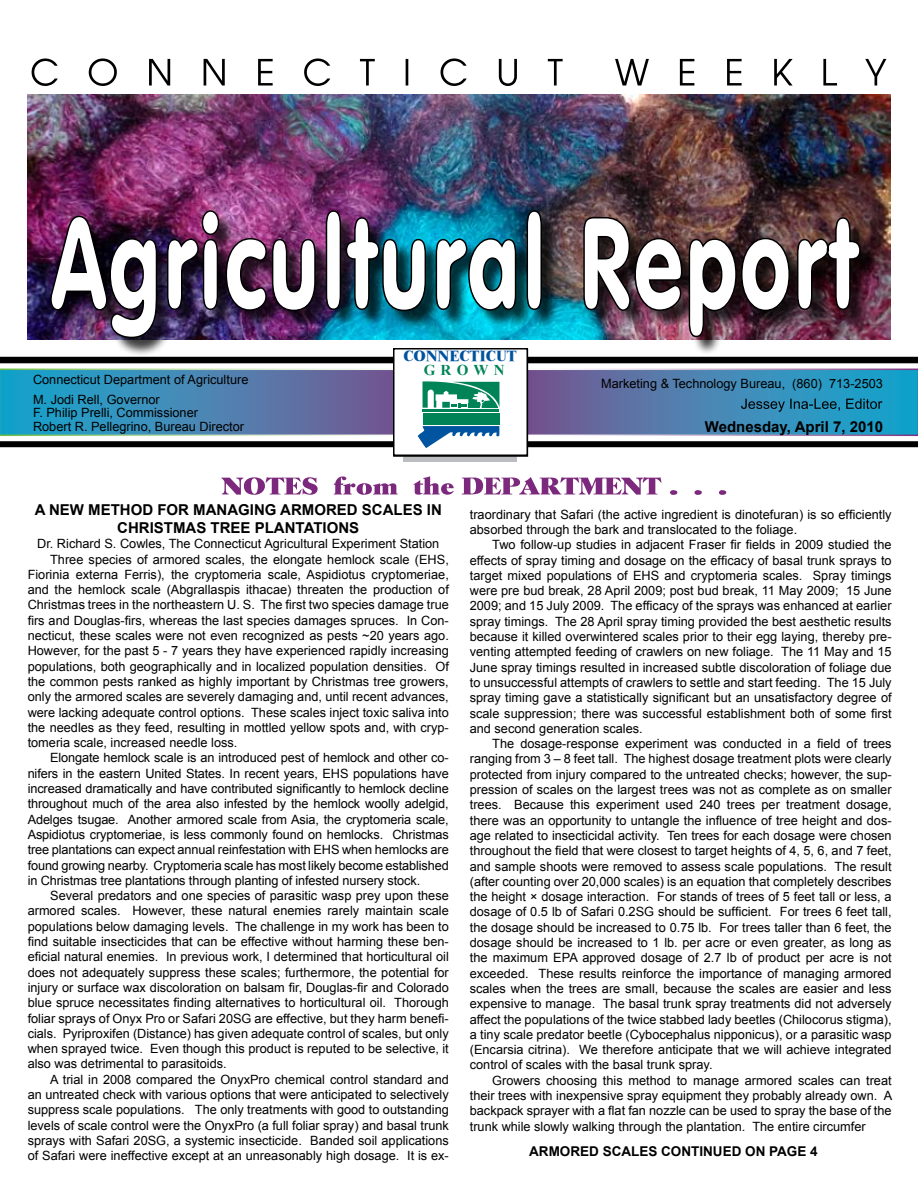
<style>
.page{position:relative;width:918px;height:1188px;background:#fff}
.page>*{position:absolute;margin:0;border:0;box-sizing:border-box;transform-origin:0 0}
.t1{font:700 15px/18px "Arial";color:#000}
.t2{font:800 15px "Times New Roman";color:#00539f}
.t3{font:700 15px "Times New Roman";letter-spacing:.35em;color:#008457}
.t4{font:700 13.5px "Arial";color:#000}
.t5{font:12.75px/15.3px "Arial";color:#000}
</style>
<div class="page">
<svg style="left:0;top:369px;width:918px;height:67px;background:#4b85b1"></svg>
<div style="left:0;top:357px;width:918px;height:6px;background:#000"></div>
<div style="left:0;top:441px;width:918px;height:6px;background:#000"></div>
<div style="left:404px;top:443px;width:113px;height:19px;background:linear-gradient(to right,#bcbdc0,#bcbdc0)"></div>
<svg style="left:32px;top:58px;width:854px;height:28px"></svg>
<div style="left:394px;top:349px;width:133px;height:106px;background:#fff"></div>
<div style="left:393px;top:348px;width:135px;height:108px;border:2px solid #000"></div>
<svg style="left:418px;top:426px;width:81px;height:22px"></svg>
<div style="left:423px;top:419px;width:76px;height:5px;background:#008457"></div>
<div style="left:423px;top:413px;width:76px;height:5px;background:#008457"></div>
<hr style="left:423px;top:409px;width:76px;height:3px;background:#008457">
<svg style="left:422px;top:381px;width:78px;height:27px"></svg>
<img style="left:27px;top:94px;width:864px;height:246px">
<div style="left:52px;top:213px;width:827px;height:143px;background:#000;opacity:.75"></div>
<img style="left:49px;top:210px;width:812px;height:129px">
<svg style="left:334px;top:476px;width:328px;height:18px"></svg>
<svg style="left:741px;top:399px;width:141px;height:13px;background:#237697"></svg>
<p class="t5" style="left:33px;top:370px;width:217px;line-height:19.5px">Connecticut Department of Agriculture<br>M. Jodi Rell, Governor</p>
<p class="t5" style="left:33px;top:406px;width:213px;line-height:13.5px">F. Philip Prelli, Commissioner<br>Robert R. Pellegrino, Bureau Director</p>
<p class="t2" style="left:403px;top:347px;width:115px">CONNECTICUT</p>
<p class="t3" style="left:424px;top:360px;width:82px">GROWN</p>
<p class="t5" style="left:601px;top:376px;width:283px">Marketing &amp; Technology Bureau, (860) 713-2503</p>
<p class="t1" style="left:705px;top:418px;width:180px">WEDNESDAY, APRIL 7, 2010</p>
<p class="t1" style="left:35px;top:501px;width:171px">A NEW METHOD FOR MANA</p>
<p class="t1" style="left:117px;top:501px;width:317px;text-indent:121px">GIN G ARMORED SCALES IN<br>CHRISTMAS TREE PLANTATI</p>
<p class="t1" style="left:327px;top:519px;width:34px">ONS</p>
<p class="t5" style="left:37px;top:536px;width:404px">Dr. Richard S. Cowles, The Connecticut Agricultural Experiment Station</p>
<p class="t5" style="left:50px;top:552px;width:400px">Three species of armored scales, the elongate hemlock scale (EHS,</p>
<p class="t5" style="left:28px;top:567px;width:423px">Fiorinia externa Ferris), the cryptomeria scale, Aspidiotus cryptomeriae,</p>
<p class="t5" style="left:28px;top:582px;width:423px">and the hemlock scale (Abgrallaspis ithacae) threaten the production of</p>
<p class="t5" style="left:28px;top:597px;width:423px">Christmas trees in the northeastern U. S. The first two species damage true</p>
<p class="t5" style="left:28px;top:613px;width:423px">firs and Douglas-firs, whereas the last species damages spruces. In Con-</p>
<p class="t5" style="left:28px;top:628px;width:423px">necticut, these scales were not even recognized as pests ~20 years ago.</p>
<p class="t5" style="left:28px;top:643px;width:423px">However, for the past 5 - 7 years they have experienced rapidly increasing</p>
<p class="t5" style="left:28px;top:659px;width:423px">populations, both geographically and in localized population densities. Of</p>
<p class="t5" style="left:28px;top:674px;width:423px">the common pests ranked as highly important by Christmas tree growers,</p>
<p class="t5" style="left:28px;top:689px;width:423px">only the armored scales are severely damaging and, until recent advances,</p>
<p class="t5" style="left:28px;top:705px;width:423px">were lacking adequate control options. These scales inject toxic saliva into</p>
<p class="t5" style="left:28px;top:720px;width:423px">the needles as they feed, resulting in mottled yellow spots and, with cryp-</p>
<p class="t5" style="left:28px;top:735px;width:211px">tomeria scale, increased needle loss.</p>
<p class="t5" style="left:50px;top:750px;width:400px">Elongate hemlock scale is an introduced pest of hemlock and other co-</p>
<p class="t5" style="left:28px;top:766px;width:423px">nifers in the eastern United States. In recent years, EHS populations have</p>
<p class="t5" style="left:28px;top:781px;width:423px">increased dramatically and have contributed significantly to hemlock decline</p>
<p class="t5" style="left:28px;top:796px;width:423px">throughout much of the area also infested by the hemlock woolly adelgid,</p>
<p class="t5" style="left:28px;top:812px;width:423px">Adelges tsugae. Another armored scale from Asia, the cryptomeria scale,</p>
<p class="t5" style="left:28px;top:827px;width:423px">Aspidiotus cryptomeriae, is less commonly found on hemlocks. Christmas</p>
<p class="t5" style="left:28px;top:842px;width:423px">tree plantations can expect annual reinfestation with EHS when hemlocks are</p>
<p class="t5" style="left:28px;top:858px;width:423px">found growing nearby. Cryptomeria scale has most likely become established</p>
<p class="t5" style="left:28px;top:873px;width:394px">in Christmas tree plantations through planting of infested nursery stock.</p>
<p class="t5" style="left:50px;top:888px;width:400px">Several predators and one species of parasitic wasp prey upon these</p>
<p class="t5" style="left:28px;top:903px;width:423px">armored scales. However, these natural enemies rarely maintain scale</p>
<p class="t5" style="left:28px;top:919px;width:423px">populations below damaging levels. The challenge in my work has been to</p>
<p class="t5" style="left:28px;top:934px;width:423px">find suitable insecticides that can be effective without harming these ben-</p>
<p class="t5" style="left:28px;top:949px;width:423px">eficial natural enemies. In previous work, I determined that horticultural oil</p>
<p class="t5" style="left:28px;top:965px;width:423px">does not adequately suppress these scales; furthermore, the potential for</p>
<p class="t5" style="left:28px;top:980px;width:423px">injury or surface wax discoloration on balsam fir, Douglas-fir and Colorado</p>
<p class="t5" style="left:28px;top:995px;width:423px">blue spruce necessitates finding alternatives to horticultural oil. Thorough</p>
<p class="t5" style="left:28px;top:1011px;width:423px">foliar sprays of Onyx Pro or Safari 20SG are effective, but they harm benefi-</p>
<p class="t5" style="left:28px;top:1026px;width:423px">cials. Pyriproxifen (Distance) has given adequate control of scales, but only</p>
<p class="t5" style="left:28px;top:1041px;width:423px">when sprayed twice. Even though this product is reputed to be selective, it</p>
<p class="t5" style="left:28px;top:1056px;width:201px">also was detrimental to parasitoids.</p>
<p class="t5" style="left:50px;top:1072px;width:400px">A trial in 2008 compared the OnyxPro chemical control standard and</p>
<p class="t5" style="left:28px;top:1087px;width:423px">an untreated check with various options that were anticipated to selectively</p>
<p class="t5" style="left:28px;top:1102px;width:423px">suppress scale populations. The only treatments with good to outstanding</p>
<p class="t5" style="left:28px;top:1118px;width:423px">levels of scale control were the OnyxPro (a full foliar spray) and basal trunk</p>
<p class="t5" style="left:28px;top:1133px;width:423px">sprays with Safari 20SG, a systemic insecticide. Banded soil applications</p>
<p class="t5" style="left:28px;top:1148px;width:423px">of Safari were ineffective except at an unreasonably high dosage. It is ex-</p>
<p class="t5" style="left:470px;top:507px;width:423px">traordinary that Safari (the active ingredient is dinotefuran) is so efficiently absorbed through the bark and translocated to the foliage.</p>
<p class="t5" style="left:470px;top:537px;width:423px;text-align:justify;text-indent:23px">Two follow-up studies in adjacent Fraser fir fields in 2009 studied the effects of spray timing and dosage on the efficacy of basal trunk sprays to target mixed populations of EHS and cryptomeria scales. Spray timings were pre bud break, 28 April 2009; post bud break, 11 May 2009; 15 June 2009; and 15 July 2009. The efficacy of the sprays was enhanced at earlier spray timings. The 28 April spray timing provided the best aesthetic results because it killed overwintered scales prior to their egg laying, thereby pre&shy;venting attempted feeding of crawlers on new foliage. The 11 May and 15<br>June spray timings resulted in increased subtle discoloration of foliage due to unsuccessful attempts of crawlers to settle and start feeding. The 15 July spray timing gave a statistically significant but an unsatisfactory degree of scale suppression; there was successful establishment both of some first and second generation scales.</p>
<p class="t5" style="left:470px;top:736px;width:423px;text-align:justify;text-indent:23px">The dosage-response experiment was conducted in a field of trees ranging from 3 – 8 feet tall. The highest dosage treatment plots were clearly protected from injury compared to the untreated checks; however, the sup&shy;pression of scales on the largest trees was not as complete as on smaller trees. Because this experiment used 240 trees per treatment dosage, there was an opportunity to untangle the influence of tree height and dos&shy;age related to insecticidal activity. Ten trees for each dosage were chosen throughout the field that were closest to target heights of 4, 5, 6, and 7 feet, and sample shoots were removed to assess scale populations. The result (after counting over 20,000 scales) is an equation that completely describes the height × dosage interaction. For stands of trees of 5 feet tall or less, a dosage of 0.5 lb of Safari 0.2SG should be sufficient. For trees 6 feet tall, the dosage should be increased to 0.75 lb. For trees taller than 6 feet, the dosage should be increased to 1 lb. per acre or even greater, as long as the maximum EPA approved dosage of 2.7 lb of product per acre is not exceeded. These results reinforce the importance of managing armored scales when the trees are small, because the scales are easier and less expensive to manage. The basal trunk spray treatments did not adversely affect the populations of the twice stabbed lady beetles (Chilocorus stigma), a tiny scale predator beetle (Cybocephalus nipponicus), or a parasitic wasp (Encarsia citrina). We therefore anticipate that we will achieve integrated control of scales with the basal trunk spray.</p>
<p class="t5" style="left:470px;top:1073px;width:424px;text-align:justify;text-indent:23px">Growers choosing this method to manage armored scales can treat their trees with inexpensive spray equipment they probably already own. A backpack sprayer with a flat fan nozzle can be used to spray the base of the trunk while slowly walking through the plantation. The entire circumfer</p>
<p class="t4" style="left:529px;top:1142px;width:290px">ARMORED SCALES CONTINUED ON PAGE 4</p>
</div>
